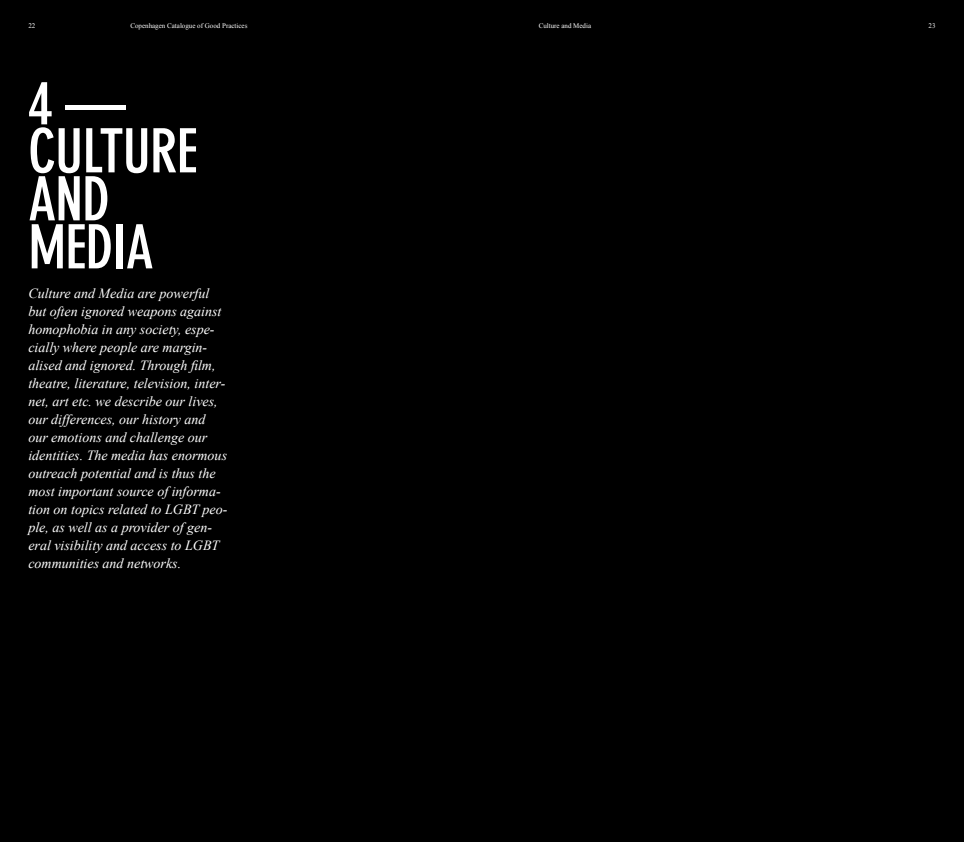
<style>
.page{position:relative;width:964px;height:842px;background:#fff}
.page>*{position:absolute;margin:0;border:0;box-sizing:border-box;transform-origin:0 0}
.t1{font:60px/48px "DIN Neu Gro Bol Con";letter-spacing:-.015em;color:#fff}
.t2{font:italic 14px/18px "Times New Roman";color:#fff}
.t3{font:7px "Times New Roman";color:#fff}
</style>
<div class="page">
<div style="left:0;top:0;width:482px;height:842px;background:#000"></div>
<div style="left:482px;top:0;width:482px;height:842px;background:#000"></div>
<p class="t3" style="left:28px;top:21px;width:8px">22</p>
<p class="t3" style="left:130px;top:21px;width:119px">Copenhagen Catalogue of Good Practices</p>
<p class="t3" style="left:539px;top:21px;width:54px">Culture and Media</p>
<p class="t3" style="left:928px;top:21px;width:8px">23</p>
<p class="t1" style="left:28px;top:79px;width:171px">4 —<br>CULTURE<br>AND<br>MEDIA</p>
<p class="t2" style="left:28px;top:284px;width:201px">Culture and Media are powerful but often ignored weapons against homophobia in any society, espe&shy;cially where people are margin&shy;alised and ignored. Through film, theatre, literature, television, inter&shy;net, art etc. we describe our lives, our differences, our history and our emotions and challenge our identities. The media has enormous outreach potential and is thus the most important source of informa&shy;tion on topics related to LGBT peo&shy;ple, as well as a provider of gen&shy;eral visibility and access to LGBT communities and networks.</p>
</div>
